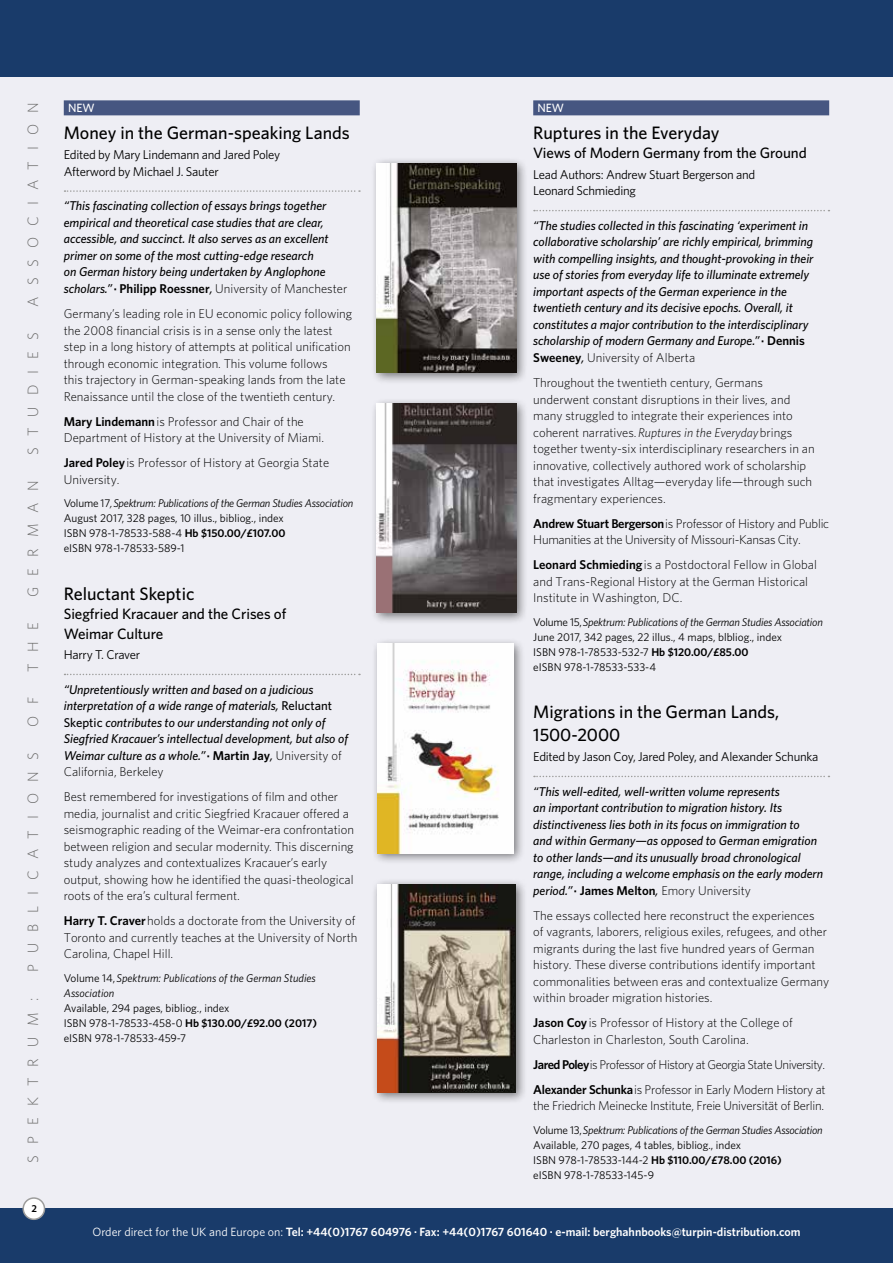
<style>
.page{position:relative;width:893px;height:1263px;background:#fff}
.page>*{position:absolute;margin:0;border:0;box-sizing:border-box;transform-origin:0 0}
.t1{font:500 18px/22.5px "Whitney HTF";color:#000}
.t2{font:500 15px/19.5px "Whitney HTF";letter-spacing:-.005em;color:#000}
.t3{font:300 15px "Whitney HTF";letter-spacing:.74em;color:#6b6b6a}
.t4{font:300 12.75px/16.5px "Whitney HTF";color:#000}
.t5{font:italic 500 12.75px/16.5px "Whitney HTF";color:#000}
.t6{font:12.75px/16.5px "Whitney HTF";letter-spacing:-.02em;color:#000}
.t7{font:300 12.75px/16.5px "Whitney HTF";letter-spacing:-.02em;color:#000}
.t8{font:300 12.75px/25px "Whitney HTF";letter-spacing:-.04em;color:#000}
.t9{font:600 12px "Whitney HTF";color:#fff}
.t10{font:500 12px "Whitney HTF";color:#fff}
.t11{font:11.25px/15px "Whitney HTF";color:#000}
.t12{font:italic 11.25px/15px "Whitney HTF";color:#000}
.t13{font:600 10.5px "Myriad Pro";color:#000}
.s1{font-weight:600;font-style:normal}
.s2{font-weight:300;font-style:normal}
.s3{font-weight:600}
.s4{font-style:italic}
.s5{font-style:normal}
.s6{font-weight:400}
</style>
<div class="page">
<div style="left:0;top:0;width:893px;height:1208px;background:#eeeef4"></div>
<div style="left:371px;top:157px;width:157px;height:227px;background:#000;opacity:.5"></div>
<img style="left:377px;top:163px;width:139px;height:209px">
<div style="left:371px;top:638px;width:155px;height:227px;background:#000;opacity:.5"></div>
<img style="left:377px;top:644px;width:136px;height:209px">
<div style="left:371px;top:397px;width:157px;height:228px;background:#000;opacity:.5"></div>
<img style="left:377px;top:403px;width:139px;height:210px">
<div style="left:371px;top:878px;width:157px;height:226px;background:#000;opacity:.5"></div>
<img style="left:377px;top:884px;width:139px;height:208px">
<div style="left:533px;top:100px;width:296px;height:15px;background:#465681"></div>
<svg style="left:534px;top:210px;width:295px;height:1px"></svg>
<svg style="left:534px;top:776px;width:295px;height:1px"></svg>
<div style="left:64px;top:100px;width:296px;height:15px;background:#465681"></div>
<svg style="left:65px;top:190px;width:295px;height:2px"></svg>
<svg style="left:65px;top:674px;width:295px;height:1px"></svg>
<div style="left:0;top:1208px;width:893px;height:55px;background:#193b6a"></div>
<div style="left:23px;top:1198px;width:21px;height:21px;background:#fff;border-radius:50%"></div>
<div style="left:22px;top:1197px;width:23px;height:23px;border:2px solid #9d9d9c;border-radius:50%"></div>
<div style="left:0;top:0;width:893px;height:77px;background:#193b6a"></div>
<p class="t3" style="left:24px;top:307px;width:206px;rotate:-90deg">ASSOCIATION</p>
<p class="t10" style="left:537px;top:101px;width:28px">NEW</p>
<p class="t10" style="left:68px;top:101px;width:28px">NEW</p>
<h1 class="t1" style="left:64px;top:121px;width:288px">Money in the German-speaking Lands</h1>
<p class="t6" style="left:64px;top:147px;width:218px">Edited by Mary Lindemann and Jared Poley<br>Afterword by Michael J. Sauter</p>
<p class="t5" style="left:64px;top:197px;width:285px">“This fascinating collection of essays brings together empirical and theoretical case studies that are clear, accessible, and succinct. It also serves as an excellent primer on some of the most cutting-edge research<br>on German history being undertaken by Anglophone scholars.” <span class="s1">· Philipp Roessner</span>, <span class="s2">University of Manchester</span></p>
<p class="t4" style="left:64px;top:305px;width:290px">Germany’s leading role in EU economic policy following the 2008 financial crisis is in a sense only the latest step in a long history of attempts at political unification through economic integration. This volume follows<br>this trajectory in German-speaking lands from the late Renaissance until the close of the twentieth century.</p>
<p class="t4" style="left:64px;top:413px;width:262px"><span class="s3">Mary Lindemann</span> is Professor and Chair of the<br>Department of History at the University of Miami.</p>
<p class="t4" style="left:64px;top:454px;width:267px"><span class="s3">Jared Poley</span> is Professor of History at Georgia State<br>University.</p>
<p class="t11" style="left:64px;top:495px;width:291px">Volume 17<span class="s4">, Spektrum: Publications of the German Studies Association </span>August 2017, 328 pages, 10 illus., bibliog., index<br>ISBN 978-1-78533-588-4 <span class="s3">Hb $150.00/£107.00<br></span>eISBN 978-1-78533-589-1</p>
<h1 class="t1" style="left:64px;top:581px;width:132px">Reluctant Skeptic</h1>
<p class="t2" style="left:64px;top:604px;width:224px">Siegfried Kracauer and the Crises of<br>Weimar Culture</p>
<p class="t6" style="left:64px;top:646px;width:78px">Harry T. Craver</p>
<p class="t5" style="left:64px;top:681px;width:286px">“Unpretentiously written and based on a judicious interpretation of a wide range of materials, <span class="s5">Reluctant Skeptic</span> contributes to our understanding not only of Siegfried Kracauer’s intellectual development, but also of Weimar culture as a whole.” <span class="s1">· Martin Jay</span>, <span class="s2">University of California, Berkeley</span></p>
<p class="t4" style="left:64px;top:788px;width:292px">Best remembered for investigations of film and other media, journalist and critic Siegfried Kracauer offered a seismographic reading of the Weimar-era confrontation between religion and secular modernity. This discerning study analyzes and contextualizes Kracauer’s early output, showing how he identified the quasi-theological roots of the era’s cultural ferment.</p>
<p class="t4" style="left:64px;top:912px;width:295px"><span class="s3">Harry T. Craver</span> holds a doctorate from the University of<br>Toronto and currently teaches at the University of North<br>Carolina, Chapel Hill.</p>
<p class="t12" style="left:64px;top:970px;width:254px"><span class="s5">Volume 14,</span> Spektrum: Publications of the German Studies<br>Association</p>
<p class="t11" style="left:64px;top:1000px;width:255px">Available, 294 pages, bibliog., index<br>ISBN 978-1-78533-458-0 <span class="s3">Hb $130.00/£92.00 (2017) </span>eISBN 978-1-78533-459-7</p>
<h1 class="t1" style="left:533px;top:121px;width:188px">Ruptures in the Everyday</h1>
<p class="t2" style="left:533px;top:143px;width:275px">Views of Modern Germany from the Ground</p>
<p class="t6" style="left:533px;top:166px;width:224px">Lead Authors: Andrew Stuart Bergerson and<br>Leonard Schmieding</p>
<p class="t5" style="left:533px;top:217px;width:282px">“The studies collected in this fascinating ‘experiment in collaborative scholarship’ are richly empirical, brimming with compelling insights, and thought-provoking in their use of stories from everyday life to illuminate extremely important aspects of the German experience in the twentieth century and its decisive epochs. Overall, it constitutes a major contribution to the interdisciplinary scholarship of modern Germany and Europe.” <span class="s1">· Dennis Sweeney</span>, <span class="s2">University of Alberta</span></p>
<p class="t4" style="left:533px;top:374px;width:283px">Throughout the twentieth century, Germans underwent constant disruptions in their lives, and many struggled to integrate their experiences into coherent narratives. <span class="s4">Ruptures in the Everyday</span> brings together twenty-six interdisciplinary researchers in an innovative, collectively authored work of scholarship that investigates Alltag—everyday life—through such fragmentary experiences.</p>
<p class="t7" style="left:533px;top:515px;width:297px"><span class="s3">Andrew Stuart Bergerson</span> is Professor of History and Public<br>Humanities at the University of Missouri-Kansas City.</p>
<p class="t4" style="left:533px;top:556px;width:285px"><span class="s3">Leonard Schmieding</span> is a Postdoctoral Fellow in Global and Trans-Regional History at the German Historical<br>Institute in Washington, DC.</p>
<p class="t11" style="left:533px;top:614px;width:291px">Volume 15, <span class="s4">Spektrum: Publications of the German Studies Association </span>June 2017, 342 pages, 22 illus., 4 maps, blbliog., index<br>ISBN 978-1-78533-532-7 <span class="s3">Hb $120.00/£85.00<br></span>eISBN 978-1-78533-533-4</p>
<h1 class="t1" style="left:533px;top:700px;width:248px">Migrations in the German Lands,<br>1500-2000</h1>
<p class="t6" style="left:533px;top:748px;width:287px">Edited by Jason Coy, Jared Poley, and Alexander Schunka</p>
<p class="t5" style="left:533px;top:783px;width:291px">“This well-edited, well-written volume represents<br>an important contribution to migration history. Its distinctiveness lies both in its focus on immigration to<br>and within Germany—as opposed to German emigration to other lands—and its unusually broad chronological range, including a welcome emphasis on the early modern period.” <span class="s1">· James Melton</span>, <span class="s2">Emory University</span></p>
<p class="t4" style="left:533px;top:907px;width:297px">The essays collected here reconstruct the experiences<br>of vagrants, laborers, religious exiles, refugees, and other migrants during the last five hundred years of German history. These diverse contributions identify important commonalities between eras and contextualize Germany within broader migration histories.</p>
<p class="t4" style="left:533px;top:1014px;width:261px"><span class="s3">Jason Coy</span> is Professor of History at the College of<br>Charleston in Charleston, South Carolina.</p>
<p class="t8" style="left:533px;top:1052px;width:294px"><span class="s3">Jared Poley</span> is Professor of History at Georgia State University.<br><span class="s3">Alexander Schunka</span> is Professor in Early Modern History at</p>
<p class="t7" style="left:533px;top:1097px;width:292px">the Friedrich Meinecke Institute, Freie Universität of Berlin.</p>
<p class="t11" style="left:533px;top:1122px;width:291px">Volume 13, <span class="s4">Spektrum: Publications of the German Studies Association </span>Available, 270 pages, 4 tables, bibliog., index<br>ISBN 978-1-78533-144-2 <span class="s3">Hb $110.00/£78.00 (2016)<br></span>eISBN 978-1-78533-145-9</p>
<p class="t3" style="left:24px;top:455px;width:124px;rotate:-90deg">STUDIES</p>
<p class="t3" style="left:24px;top:597px;width:118px;rotate:-90deg">GERMAN</p>
<p class="t3" style="left:24px;top:672px;width:50px;rotate:-90deg">THE</p>
<p class="t3" style="left:24px;top:727px;width:31px;rotate:-90deg">O F</p>
<p class="t3" style="left:24px;top:972px;width:221px;rotate:-90deg">PUBLICATIONS</p>
<p class="t3" style="left:24px;top:1163px;width:166px;rotate:-90deg">SPEKTRUM:</p>
<p class="t13" style="left:32px;top:1202px;width:7px">2</p>
<p class="t9" style="left:92px;top:1225px;width:710px"><span class="s6">Order direct for the UK and Europe on:</span> Tel: +44(0)1767 604976 . Fax: +44(0)1767 601640 . e-mail: berghahnbooks@turpin-distribution.com</p>
</div>
